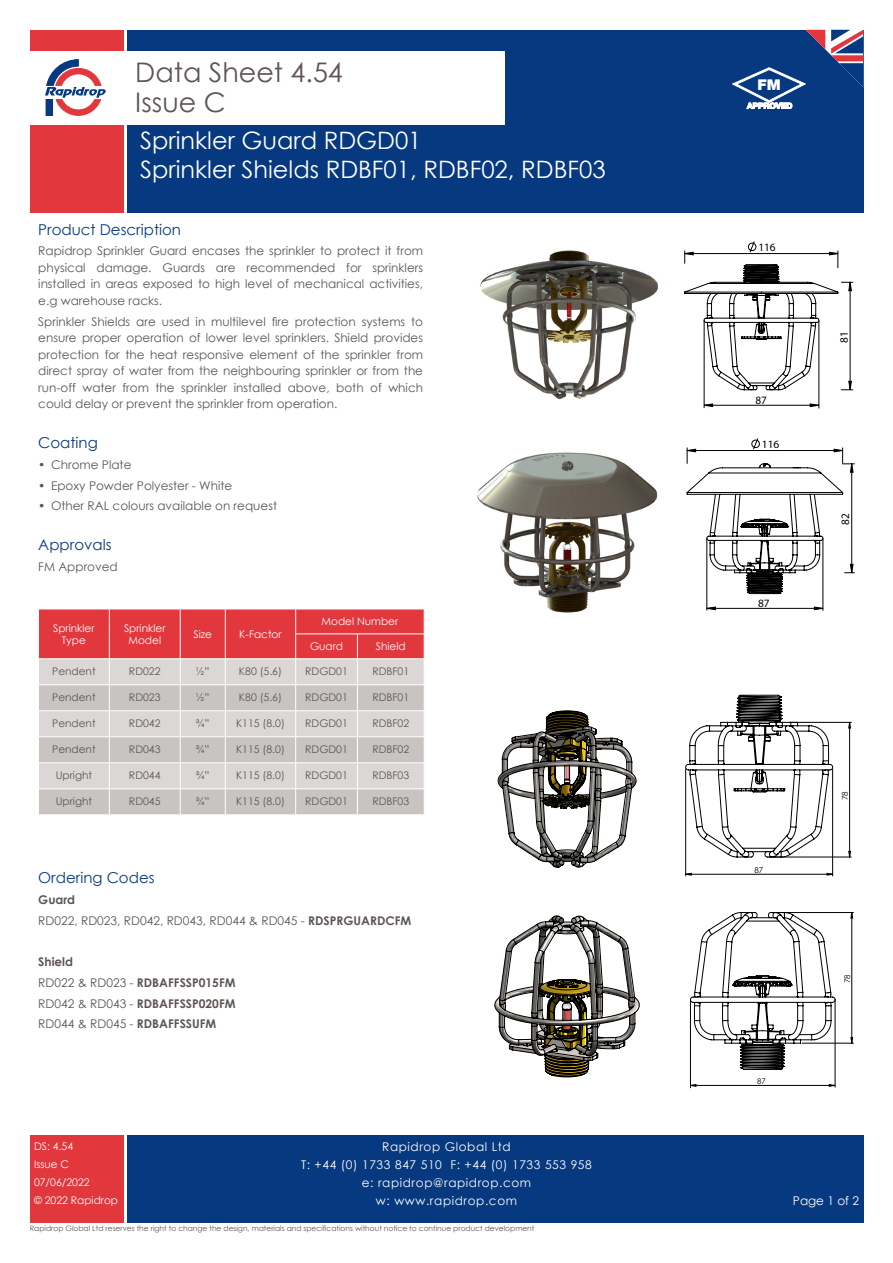
<style>
.page{position:relative;width:893px;height:1263px;background:#fff}
.page>*{position:absolute;margin:0;border:0;box-sizing:border-box;transform-origin:0 0}
.t1{font:27px/30px "Century Gothic";color:#5d5553}
.t2{font:24px/28.8px "Century Gothic";color:#fff}
.RD_DS_Subhead{font:15px "Century Gothic";color:#073980}
.t3{font:900 14.85px "Helvetica Neue";color:#fff}
.RD_DS_Body{font:12px/16.5px "Century Gothic";color:#5d5553;text-align:justify}
.t4{font:12px/18px "Century Gothic";letter-spacing:.05em;color:#fff;text-align:center}
.RD_DS_Body-2{font:700 12px "Century Gothic";color:#5d5553}
.t5{font:11.4px "Myriad Pro";color:#000001}
.t6{font:11.25px "Myriad Pro";color:#000001}
.Table_Content{font:10.5px "Century Gothic";color:#5d5553}
.Table_Titles{font:10.5px/18px "Century Gothic";color:#fff}
.t7{font:8.1px "Century Gothic";color:#000}
.t8{font:7.95px "Century Gothic";color:#000}
.t9{font:7.8px "Century Gothic";color:#000}
.t10{font:7.5px "Century Gothic";color:#5d5553}
.s1{font-weight:700}
.s2{font-weight:400}
</style>
<div class="page">
<div style="left:30px;top:30px;width:93px;height:183px;background:#e1373d"></div>
<div style="left:30px;top:52px;width:93px;height:73px;background:#fff"></div>
<div style="left:30px;top:1135px;width:93px;height:88px;background:#e1373d"></div>
<div style="left:127px;top:1135px;width:736px;height:88px;background:#073980"></div>
<div style="left:127px;top:30px;width:736px;height:183px;background:#073980"></div>
<svg style="left:45px;top:59px;width:61px;height:57px"></svg>
<div style="left:127px;top:52px;width:378px;height:73px;background:#fff"></div>
<svg style="left:732px;top:30px;width:131px;height:79px"></svg>
<img style="left:480px;top:250px;width:178px;height:150px">
<img style="left:477px;top:452px;width:181px;height:161px">
<hr style="left:707px;top:608px;width:116px;height:1px;background:#000001">
<hr style="left:823px;top:538px;width:1px;height:72px;background:#000001">
<hr style="left:707px;top:538px;width:1px;height:72px;background:#000001">
<svg style="left:814px;top:606px;width:9px;height:4px"></svg>
<svg style="left:706px;top:606px;width:10px;height:4px"></svg>
<svg style="left:686px;top:438px;width:168px;height:156px"></svg>
<hr style="left:819px;top:321px;width:1px;height:87px;background:#000001">
<hr style="left:704px;top:320px;width:1px;height:88px;background:#000001">
<svg style="left:704px;top:403px;width:115px;height:4px"></svg>
<svg style="left:684px;top:241px;width:169px;height:149px"></svg>
<svg style="left:498px;top:710px;width:138px;height:158px"></svg>
<hr style="left:685px;top:769px;width:1px;height:107px;background:#000">
<hr style="left:832px;top:769px;width:1px;height:107px;background:#000">
<hr style="left:789px;top:722px;width:62px;height:1px;background:#000">
<hr style="left:769px;top:857px;width:82px;height:1px;background:#000">
<svg style="left:686px;top:873px;width:146px;height:2px"></svg>
<svg style="left:848px;top:722px;width:3px;height:135px"></svg>
<svg style="left:685px;top:695px;width:148px;height:162px"></svg>
<hr style="left:690px;top:1000px;width:1px;height:88px;background:#000">
<hr style="left:835px;top:999px;width:1px;height:88px;background:#000">
<hr style="left:772px;top:912px;width:81px;height:1px;background:#000">
<hr style="left:802px;top:1043px;width:51px;height:1px;background:#000">
<svg style="left:691px;top:1084px;width:144px;height:2px"></svg>
<svg style="left:851px;top:913px;width:2px;height:130px"></svg>
<svg style="left:690px;top:912px;width:145px;height:158px"></svg>
<svg style="left:494px;top:915px;width:146px;height:162px"></svg>
<svg style="left:38px;top:609px;width:387px;height:206px;background:#d7adad"></svg>
<hr style="left:38px;top:736px;width:71px;height:1px;background:#fff">
<hr style="left:109px;top:736px;width:71px;height:1px;background:#fff">
<hr style="left:180px;top:736px;width:45px;height:1px;background:#fff">
<hr style="left:225px;top:736px;width:71px;height:1px;background:#fff">
<hr style="left:296px;top:736px;width:61px;height:1px;background:#fff">
<hr style="left:357px;top:736px;width:67px;height:1px;background:#fff">
<h1 class="t1" style="left:135px;top:56px;width:209px">Data Sheet 4.54<br>Issue C</h1>
<h2 class="t2" style="left:140px;top:125px;width:467px">Sprinkler Guard RDGD01<br>Sprinkler Shields RDBF01, RDBF02, RDBF03</h2>
<p class="RD_DS_Subhead" style="left:38px;top:219px;width:144px">Product Description</p>
<p class="RD_DS_Body" style="left:38px;top:242px;width:386px">Rapidrop Sprinkler Guard encases the sprinkler to protect it from physical damage. Guards are recommended for sprinklers installed in areas exposed to high level of mechanical activities, e.g warehouse racks.</p>
<p class="RD_DS_Body" style="left:38px;top:313px;width:386px">Sprinkler Shields are used in multilevel fire protection systems to ensure proper operation of lower level sprinklers. Shield provides protection for the heat responsive element of the sprinkler from direct spray of water from the neighbouring sprinkler or from the run-off water from the sprinkler installed above, both of which could delay or prevent the sprinkler from operation.</p>
<p class="RD_DS_Subhead" style="left:38px;top:432px;width:61px">Coating</p>
<p class="RD_DS_Body" style="left:38px;top:456px;width:95px">• Chrome Plate</p>
<p class="RD_DS_Body" style="left:38px;top:477px;width:196px">• Epoxy Powder Polyester - White</p>
<p class="RD_DS_Body" style="left:38px;top:497px;width:240px">• Other RAL colours available on request</p>
<p class="RD_DS_Subhead" style="left:38px;top:534px;width:75px">Approvals</p>
<p class="RD_DS_Body" style="left:38px;top:558px;width:81px">FM Approved</p>
<p class="Table_Titles" style="left:53px;top:618px;width:43px">Sprinkler</p>
<p class="Table_Titles" style="left:62px;top:631px;width:26px">Type</p>
<p class="Table_Titles" style="left:124px;top:618px;width:43px">Sprinkler</p>
<p class="Table_Titles" style="left:128px;top:631px;width:34px">Model</p>
<p class="Table_Titles" style="left:193px;top:625px;width:20px">Size</p>
<p class="Table_Titles" style="left:239px;top:625px;width:44px">K-Factor</p>
<p class="Table_Titles" style="left:322px;top:612px;width:78px">Model Number</p>
<p class="Table_Titles" style="left:310px;top:637px;width:35px">Guard</p>
<p class="Table_Titles" style="left:376px;top:637px;width:31px">Shield</p>
<p class="Table_Content" style="left:52px;top:664px;width:45px">Pendent</p>
<p class="Table_Content" style="left:129px;top:664px;width:33px">RD022</p>
<p class="Table_Content" style="left:196px;top:664px;width:15px">½”</p>
<p class="Table_Content" style="left:239px;top:664px;width:45px">K80 (5.6)</p>
<p class="Table_Content" style="left:305px;top:664px;width:44px">RDGD01</p>
<p class="Table_Content" style="left:372px;top:664px;width:38px">RDBF01</p>
<p class="Table_Content" style="left:52px;top:690px;width:45px">Pendent</p>
<p class="Table_Content" style="left:129px;top:690px;width:33px">RD023</p>
<p class="Table_Content" style="left:196px;top:690px;width:15px">½”</p>
<p class="Table_Content" style="left:239px;top:690px;width:45px">K80 (5.6)</p>
<p class="Table_Content" style="left:305px;top:690px;width:44px">RDGD01</p>
<p class="Table_Content" style="left:372px;top:690px;width:38px">RDBF01</p>
<p class="Table_Content" style="left:52px;top:716px;width:45px">Pendent</p>
<p class="Table_Content" style="left:129px;top:716px;width:33px">RD042</p>
<p class="Table_Content" style="left:196px;top:716px;width:15px">¾”</p>
<p class="Table_Content" style="left:236px;top:716px;width:50px">K115 (8.0)</p>
<p class="Table_Content" style="left:305px;top:716px;width:44px">RDGD01</p>
<p class="Table_Content" style="left:372px;top:716px;width:38px">RDBF02</p>
<p class="Table_Content" style="left:52px;top:742px;width:45px">Pendent</p>
<p class="Table_Content" style="left:129px;top:742px;width:33px">RD043</p>
<p class="Table_Content" style="left:196px;top:742px;width:15px">¾”</p>
<p class="Table_Content" style="left:236px;top:742px;width:50px">K115 (8.0)</p>
<p class="Table_Content" style="left:305px;top:742px;width:44px">RDGD01</p>
<p class="Table_Content" style="left:372px;top:742px;width:38px">RDBF02</p>
<p class="Table_Content" style="left:56px;top:768px;width:38px">Upright</p>
<p class="Table_Content" style="left:129px;top:768px;width:33px">RD044</p>
<p class="Table_Content" style="left:196px;top:768px;width:15px">¾”</p>
<p class="Table_Content" style="left:236px;top:768px;width:50px">K115 (8.0)</p>
<p class="Table_Content" style="left:305px;top:768px;width:44px">RDGD01</p>
<p class="Table_Content" style="left:372px;top:768px;width:38px">RDBF03</p>
<p class="Table_Content" style="left:56px;top:794px;width:38px">Upright</p>
<p class="Table_Content" style="left:129px;top:794px;width:33px">RD045</p>
<p class="Table_Content" style="left:196px;top:794px;width:15px">¾”</p>
<p class="Table_Content" style="left:236px;top:794px;width:50px">K115 (8.0)</p>
<p class="Table_Content" style="left:305px;top:794px;width:44px">RDGD01</p>
<p class="Table_Content" style="left:372px;top:794px;width:38px">RDBF03</p>
<p class="RD_DS_Subhead" style="left:38px;top:867px;width:118px">Ordering Codes</p>
<p class="RD_DS_Body-2" style="left:38px;top:890px;width:38px">Guard</p>
<p class="RD_DS_Body" style="left:38px;top:912px;width:375px">RD022, RD023, RD042, RD043, RD044 &amp; RD045 - <span class="s1">RDSPRGUARDCFM</span></p>
<p class="RD_DS_Body-2" style="left:38px;top:952px;width:36px">Shield</p>
<p class="RD_DS_Body-2" style="left:38px;top:973px;width:199px"><span class="s2">RD022 &amp; RD023 -</span> RDBAFFSSP015FM</p>
<p class="RD_DS_Body-2" style="left:38px;top:994px;width:199px"><span class="s2">RD042 &amp; RD043 -</span> RDBAFFSSP020FM</p>
<p class="RD_DS_Body" style="left:38px;top:1015px;width:180px">RD044 &amp; RD045 - <span class="s1">RDBAFFSSUFM</span></p>
<p class="Table_Titles" style="left:34px;top:1137px;width:86px">DS: 4.54<br>Issue C<br>07/06/2022<br>© 2022 Rapidrop</p>
<p class="t4" style="left:301px;top:1138px;width:292px">Rapidrop Global Ltd<br>T: +44 (0) 1733 847 510 F: +44 (0) 1733 553 958 e: rapidrop@rapidrop.com<br>w: www.rapidrop.com</p>
<p class="t10" style="left:30px;top:1223px;width:506px">Rapidrop Global Ltd reserves the right to change the design, materials and specifications without notice to continue product development</p>
<p class="t3" style="left:757px;top:76px;width:25px">FM</p>
<p class="t6" style="left:758px;top:240px;width:19px">116</p>
<p class="t6" style="left:755px;top:393px;width:13px">87</p>
<p class="t6" style="left:762px;top:437px;width:19px">116</p>
<p class="t6" style="left:758px;top:596px;width:13px">87</p>
<p class="t6" style="left:837px;top:343px;width:13px;rotate:-90deg">81</p>
<p class="t5" style="left:838px;top:525px;width:13px;rotate:-90deg">82</p>
<p class="t7" style="left:754px;top:864px;width:10px">87</p>
<p class="t9" style="left:757px;top:1076px;width:10px">87</p>
<p class="t8" style="left:839px;top:800px;width:10px;rotate:-90deg">78</p>
<p class="t9" style="left:842px;top:983px;width:10px;rotate:-90deg">78</p>
<p class="t4" style="left:793px;top:1192px;width:68px">Page 1 of 2</p>
</div>
